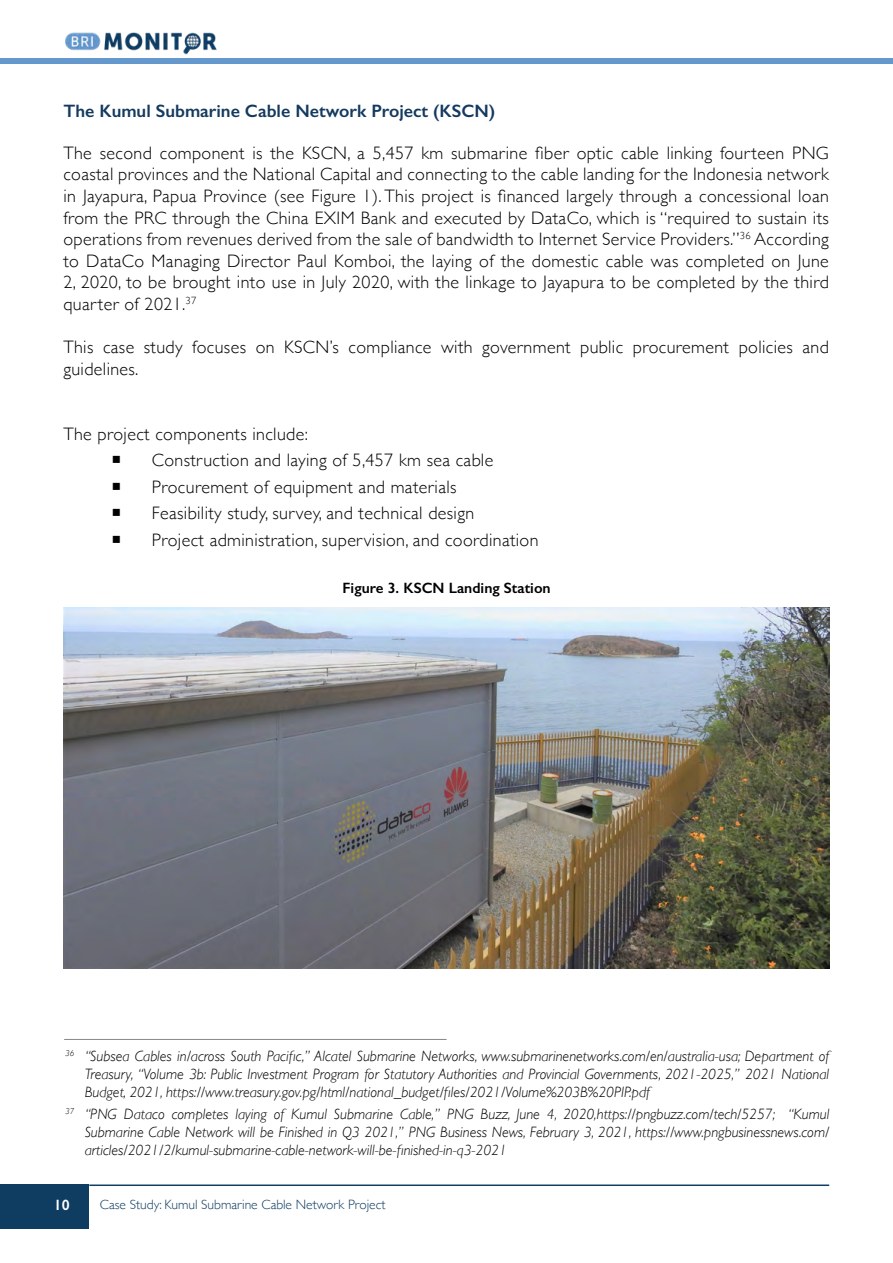
<style>
.page{position:relative;width:893px;height:1263px;background:#fff}
.page>*{position:absolute;margin:0;border:0;box-sizing:border-box;transform-origin:0 0}
.t1{font:300 18px/21.6px "Gill Sans";letter-spacing:.02em;color:#000;text-align:justify}
.t2{font:600 18px "Gill Sans";color:#143a5f}
.t3{font:italic 300 15px/18px "Gill Sans";color:#000;text-align:justify}
.t4{font:600 15px "Gill Sans";color:#000}
.t5{font:600 15px "Gill Sans";color:#fff}
.t6{font:300 13.5px "Gill Sans";color:#0f3d62}
</style>
<div class="page">
<div style="left:0;top:58px;width:893px;height:6px;background:#6598cc"></div>
<div style="left:0;top:1184px;width:89px;height:45px;background:#0f3d62"></div>
<hr style="left:90px;top:1184px;width:738px;height:2px;background:#103d62">
<img style="left:65px;top:32px;width:152px;height:23px">
<img style="left:64px;top:607px;width:765px;height:362px">
<hr style="left:64px;top:1039px;width:382px;height:1px;background:#878787">
<p class="t2" style="left:63px;top:100px;width:433px">The Kumul Submarine Cable Network Project (KSCN)</p>
<p class="t1" style="left:63px;top:141px;width:767px">The second component is the KSCN, a 5,457 km submarine fiber optic cable linking fourteen PNG coastal provinces and the National Capital and connecting to the cable landing for the Indonesia network in Jayapura, Papua Province (see Figure 1). This project is financed largely through a concessional loan from the PRC through the China EXIM Bank and executed by DataCo, which is “required to sustain its operations from revenues derived from the sale of bandwidth to Internet Service Providers.”<sup>36</sup> According to DataCo Managing Director Paul Komboi, the laying of the domestic cable was completed on June 2, 2020, to be brought into use in July 2020, with the linkage to Jayapura to be completed by the third quarter of 2021.<sup>37</sup></p>
<p class="t1" style="left:63px;top:336px;width:767px">This case study focuses on KSCN’s compliance with government public procurement policies and guidelines.</p>
<p class="t1" style="left:63px;top:422px;width:246px">The project components include:</p>
<p class="t1" style="left:111px;top:449px;width:383px">○ Construction and laying of 5,457 km sea cable</p>
<p class="t1" style="left:111px;top:475px;width:347px">○ Procurement of equipment and materials</p>
<p class="t1" style="left:111px;top:502px;width:364px">○ Feasibility study, survey, and technical design</p>
<p class="t1" style="left:111px;top:528px;width:429px">○ Project administration, supervision, and coordination</p>
<p class="t4" style="left:343px;top:579px;width:210px">Figure 3. KSCN Landing Station</p>
<p class="t3" style="left:85px;top:1047px;width:746px;text-indent:-20px"><sup>36</sup> “Subsea Cables in/across South Pacific,” Alcatel Submarine Networks, www.submarinenetworks.com/en/australia-usa; Department of Treasury, “Volume 3b: Public Investment Program for Statutory Authorities and Provincial Governments, 2021-2025,” 2021 National Budget, 2021, https://www.treasury.gov.pg/html/national_budget/files/2021/Volume%203B%20PIP.pdf</p>
<p class="t3" style="left:85px;top:1105px;width:746px;text-indent:-20px"><sup>37</sup> “PNG Dataco completes laying of Kumul Submarine Cable,” PNG Buzz, June 4, 2020,https://pngbuzz.com/tech/5257; “Kumul Submarine Cable Network will be Finished in Q3 2021,” PNG Business News, February 3, 2021, https://www.pngbusinessnews.com/ articles/2021/2/kumul-submarine-cable-network-will-be-finished-in-q3-2021</p>
<p class="t5" style="left:54px;top:1196px;width:17px">10</p>
<p class="t6" style="left:100px;top:1194px;width:287px">Case Study: Kumul Submarine Cable Network Project</p>
</div>
